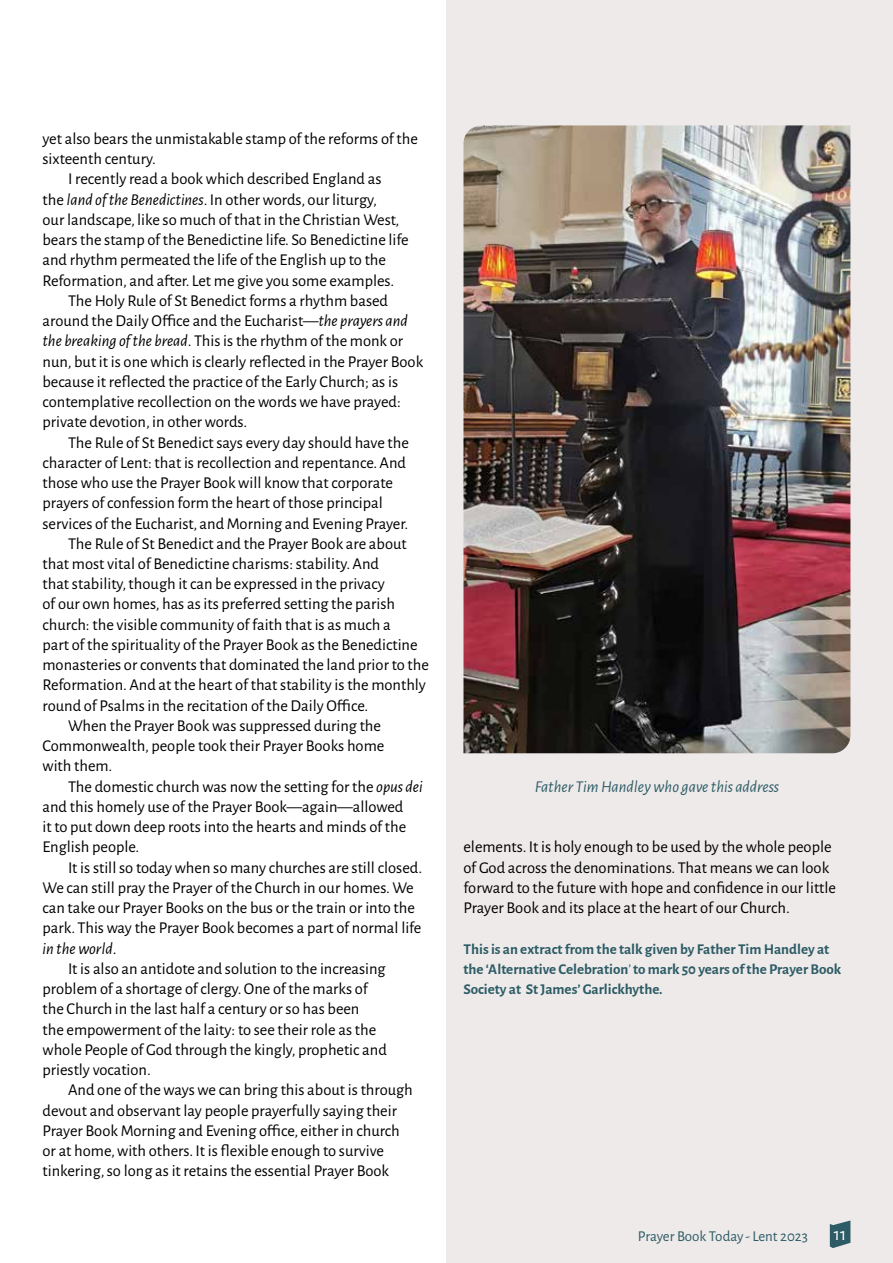
<style>
.page{position:relative;width:893px;height:1263px;background:#fff}
.page>*{position:absolute;margin:0;border:0;box-sizing:border-box;transform-origin:0 0}
.t1{font:18px "Alegreya Sans";color:#fff}
.t2{font:16.5px/20.2px "Alegreya Sans";color:#000}
.t3{font:italic 16.5px "Alegreya Sans";color:#2d5c66}
.t4{font:italic 16.5px "Alegreya Sans";color:#000}
.t5{font:700 15px/20.2px "Alegreya Sans";color:#2d5c66}
.t6{font:15px "Alegreya Sans";color:#2d5c66}
.s1{font-style:italic}
.s2{font-style:normal}
.s3{font-weight:400}
</style>
<div class="page">
<div style="left:446px;top:0;width:447px;height:1263px;background:#eeeae9"></div>
<svg style="left:830px;top:1220px;width:20px;height:28px"></svg>
<img style="left:463px;top:125px;width:387px;height:628px">
<p class="t2" style="left:43px;top:129px;width:377px">yet also bears the unmistakable stamp of the reforms of the</p>
<p class="t2" style="left:43px;top:148px;width:115px">sixteenth century.</p>
<p class="t2" style="left:68px;top:168px;width:315px">I recently read a book which described England as</p>
<p class="t2" style="left:43px;top:190px;width:336px">the <span class="s1">land of the Benedictines</span>. In other words, our liturgy,</p>
<p class="t2" style="left:43px;top:209px;width:358px">our landscape, like so much of that in the Christian West,</p>
<p class="t2" style="left:43px;top:229px;width:368px">bears the stamp of the Benedictine life. So Benedictine life</p>
<p class="t2" style="left:43px;top:249px;width:345px">and rhythm permeated the life of the English up to the</p>
<p class="t2" style="left:43px;top:269px;width:353px">Reformation, and after. Let me give you some examples.</p>
<p class="t2" style="left:68px;top:290px;width:322px">The Holy Rule of St Benedict forms a rhythm based</p>
<p class="t2" style="left:43px;top:310px;width:367px">around the Daily Office and the Eucharist—<span class="s1">the prayers and</span></p>
<p class="t2" style="left:43px;top:332px;width:362px"><span class="s1">the breaking of the bread</span>. This is the rhythm of the monk or</p>
<p class="t2" style="left:43px;top:350px;width:382px">nun, but it is one which is clearly reflected in the Prayer Book</p>
<p class="t2" style="left:43px;top:371px;width:357px">because it reflected the practice of the Early Church; as is</p>
<p class="t2" style="left:43px;top:391px;width:360px">contemplative recollection on the words we have prayed:</p>
<p class="t2" style="left:43px;top:411px;width:206px">private devotion, in other words.</p>
<p class="t2" style="left:68px;top:431px;width:342px">The Rule of St Benedict says every day should have the</p>
<p class="t2" style="left:43px;top:451px;width:365px">character of Lent: that is recollection and repentance. And</p>
<p class="t2" style="left:43px;top:472px;width:352px">those who use the Prayer Book will know that corporate</p>
<p class="t2" style="left:43px;top:492px;width:342px">prayers of confession form the heart of those principal</p>
<p class="t2" style="left:43px;top:512px;width:367px">services of the Eucharist, and Morning and Evening Prayer.</p>
<p class="t2" style="left:68px;top:532px;width:340px">The Rule of St Benedict and the Prayer Book are about</p>
<p class="t2" style="left:43px;top:553px;width:338px">that most vital of Benedictine charisms: stability. And</p>
<p class="t2" style="left:43px;top:573px;width:344px">that stability, though it can be expressed in the privacy</p>
<p class="t2" style="left:43px;top:593px;width:354px">of our own homes, has as its preferred setting the parish</p>
<p class="t2" style="left:43px;top:613px;width:350px">church: the visible community of faith that is as much a</p>
<p class="t2" style="left:43px;top:634px;width:377px">part of the spirituality of the Prayer Book as the Benedictine</p>
<p class="t2" style="left:43px;top:654px;width:388px">monasteries or convents that dominated the land prior to the</p>
<p class="t2" style="left:43px;top:674px;width:385px">Reformation. And at the heart of that stability is the monthly</p>
<p class="t2" style="left:43px;top:694px;width:327px">round of Psalms in the recitation of the Daily Office.</p>
<p class="t2" style="left:68px;top:715px;width:314px">When the Prayer Book was suppressed during the</p>
<p class="t2" style="left:43px;top:735px;width:343px">Commonwealth, people took their Prayer Books home</p>
<p class="t2" style="left:43px;top:755px;width:71px">with them.</p>
<p class="t2" style="left:68px;top:775px;width:356px">The domestic church was now the setting for the <span class="s1">opus dei</span></p>
<p class="t2" style="left:43px;top:796px;width:362px">and this homely use of the Prayer Book—again—allowed</p>
<p class="t2" style="left:43px;top:816px;width:365px">it to put down deep roots into the hearts and minds of the</p>
<p class="t2" style="left:43px;top:836px;width:98px">English people.</p>
<p class="t2" style="left:68px;top:856px;width:356px">It is still so today when so many churches are still closed.</p>
<p class="t2" style="left:43px;top:877px;width:373px">We can still pray the Prayer of the Church in our homes. We</p>
<p class="t2" style="left:43px;top:897px;width:374px">can take our Prayer Books on the bus or the train or into the</p>
<p class="t2" style="left:43px;top:917px;width:380px">park. This way the Prayer Book becomes a part of normal life</p>
<p class="t4" style="left:43px;top:942px;width:75px">in the world<span class="s2">.</span></p>
<p class="t2" style="left:68px;top:958px;width:319px">It is also an antidote and solution to the increasing</p>
<p class="t2" style="left:43px;top:978px;width:327px">problem of a shortage of clergy. One of the marks of</p>
<p class="t2" style="left:43px;top:998px;width:318px">the Church in the last half a century or so has been</p>
<p class="t2" style="left:43px;top:1018px;width:335px">the empowerment of the laity: to see their role as the</p>
<p class="t2" style="left:43px;top:1039px;width:346px">whole People of God through the kingly, prophetic and</p>
<p class="t2" style="left:43px;top:1059px;width:110px">priestly vocation.</p>
<p class="t2" style="left:68px;top:1079px;width:346px">And one of the ways we can bring this about is through</p>
<p class="t2" style="left:43px;top:1099px;width:356px">devout and observant lay people prayerfully saying their</p>
<p class="t2" style="left:43px;top:1120px;width:359px">Prayer Book Morning and Evening office, either in church</p>
<p class="t2" style="left:43px;top:1140px;width:343px">or at home, with others. It is flexible enough to survive</p>
<p class="t2" style="left:43px;top:1160px;width:348px">tinkering, so long as it retains the essential Prayer Book</p>
<p class="t3" style="left:535px;top:780px;width:246px">Father Tim Handley who gave this address</p>
<p class="t2" style="left:463px;top:836px;width:374px">elements. It is holy enough to be used by the whole people of God across the denominations. That means we can look forward to the future with hope and confidence in our little Prayer Book and its place at the heart of our Church.</p>
<p class="t5" style="left:463px;top:940px;width:379px">This is an extract from the talk given by Father Tim Handley at the ‘Alternative Celebration<span class="s3">’</span> to mark 50 years of the Prayer Book<br>Society at St James’ Garlickhythe.</p>
<p class="t6" style="left:638px;top:1230px;width:172px">Prayer Book Today - Lent 2023</p>
<p class="t1" style="left:834px;top:1227px;width:14px">11</p>
</div>
